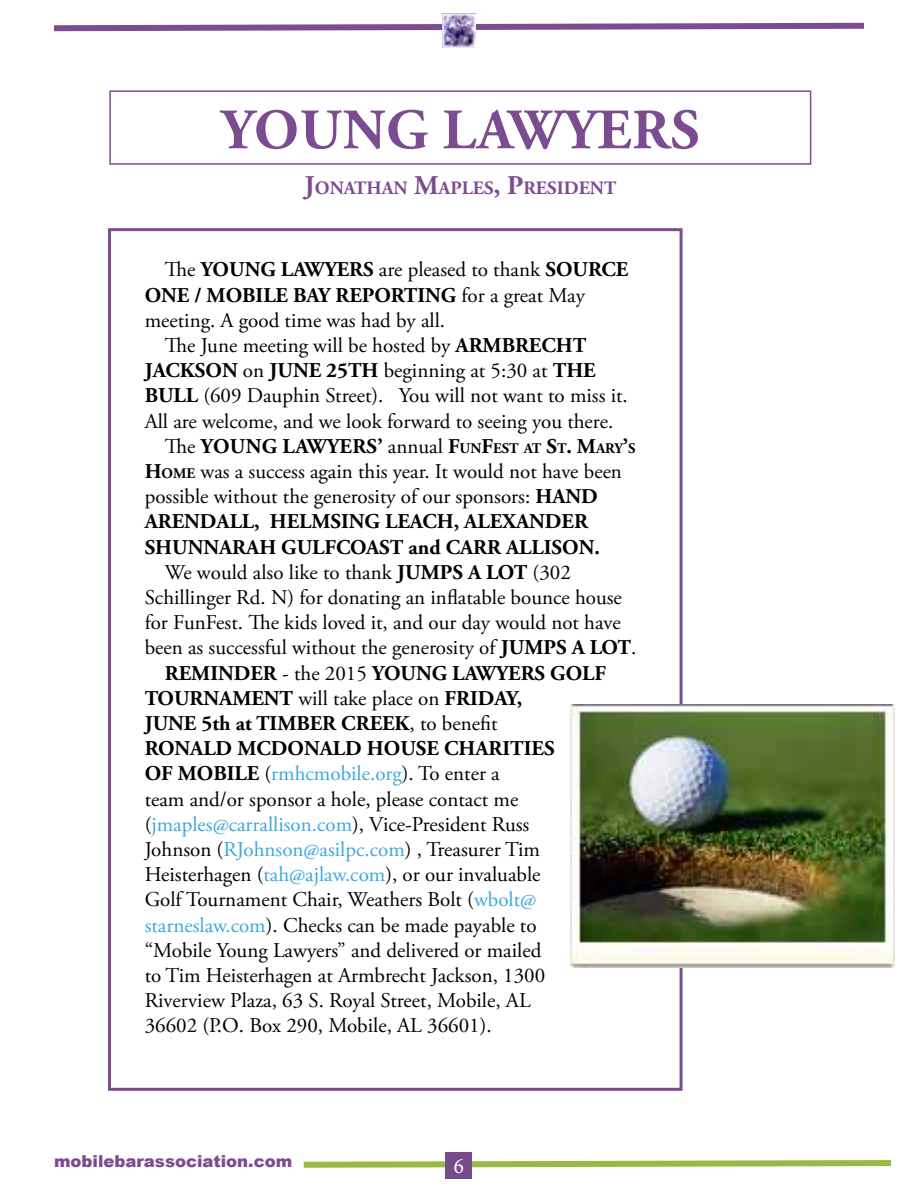
<style>
.page{position:relative;width:918px;height:1188px;background:#fff}
.page>*{position:absolute;margin:0;border:0;box-sizing:border-box;transform-origin:0 0}
.t1{font:700 57px "Adobe Garamond Pro";letter-spacing:.015em;color:#7c4c91}
.t2{font:22.05px "Minion Pro";color:#fff;scale:.95 1}
.t3{font:21px/25.2px "Adobe Garamond Pro";color:#000}
.t4{font:700 21px "Adobe Garamond Pro";color:#000}
.t5{font:700 18.9px "Adobe Garamond Pro";color:#7c4c91}
.t6{font:900 16.5px "Arial";color:#7c4c91}
.s1{font-size:27px}
.s2{font-weight:400}
.s3{font-weight:700}
.s4{font-style:inherit}
.s5{font-size:14.7px}
.s6{font-weight:700;font-size:14.7px}
.s7{color:#3da7df}
</style>
<div class="page">
<svg style="left:303px;top:1160px;width:588px;height:8px;background:#b0cc72"></svg>
<svg style="left:54px;top:22px;width:810px;height:10px"></svg>
<div style="left:445px;top:1152px;width:27px;height:27px;background:#774a8a"></div>
<img style="left:442px;top:14px;width:34px;height:33px">
<div style="left:108px;top:228px;width:575px;height:863px;border:3px solid #7c4c91"></div>
<div style="left:109px;top:90px;width:702px;height:75px;border:2px solid #7c4c91"></div>
<img style="left:570px;top:705px;width:325px;height:262px">
<h1 class="t1" style="left:221px;top:97px;width:480px">YOUNG LAWYERS</h1>
<p class="t5" style="left:304px;top:177px;width:313px"><span class="s1">J</span>ONATHAN <span class="s1">M</span>APLES<span class="s1">, P</span>RESIDENT</p>
<p class="t4" style="left:165px;top:258px;width:53px"><span class="s2">The</span> YOUNG</p>
<p class="t4" style="left:281px;top:258px;width:39px">LAWYERS</p>
<p class="t3" style="left:379px;top:258px;width:182px">are pleased to thank <span class="s3">SOUR</span></p>
<p class="t4" style="left:601px;top:258px;width:28px">CE</p>
<p class="t4" style="left:145px;top:283px;width:16px">ONE</p>
<p class="t4" style="left:194px;top:283px;width:45px">/ MOBILE</p>
<p class="t4" style="left:293px;top:283px;width:57px">BAY REPORTING</p>
<p class="t3" style="left:462px;top:283px;width:125px">for a great May</p>
<p class="t3" style="left:165px;top:308px;width:351px;text-indent:-20px">meeting. A good time was had by all.<br>The June meeting will be hosted by <span class="s3">ARMBRE</span></p>
<p class="t4" style="left:541px;top:333px;width:46px">CHT</p>
<p class="t4" style="left:145px;top:358px;width:66px">JACKSON</p>
<p class="t4" style="left:243px;top:358px;width:50px"><span class="s2">on</span> JUNE</p>
<p class="t3" style="left:326px;top:359px;width:271px"><span class="s3">25TH</span> beginning at 5:30 at <span class="s3">THE</span></p>
<p class="t4" style="left:145px;top:384px;width:15px">BULL</p>
<p class="t3" style="left:203px;top:384px;width:426px">(609 Dauphin Street). You will not want to miss it.</p>
<p class="t3" style="left:145px;top:409px;width:470px">All are welcome, and we look forward to seeing you there.</p>
<p class="t4" style="left:165px;top:434px;width:472px"><span class="s2">The</span> YOUNG LAWYERS’ <span class="s2">annual</span> <span class="s4">F</span><span class="s5">UN</span><span class="s4">F</span><span class="s5">EST AT</span> <span class="s4">S</span><span class="s5">T</span><span class="s4">. M</span><span class="s5">ARY</span><span class="s4">’</span><span class="s5">S</span></p>
<p class="t3" style="left:145px;top:460px;width:479px"><span class="s3">H</span><span class="s6">OME</span> was a success again this year. It would not have been</p>
<p class="t3" style="left:145px;top:485px;width:438px">possible without the generosity of our sponsors: <span class="s3">HAND</span></p>
<p class="t4" style="left:145px;top:510px;width:29px">AREND</p>
<p class="t4" style="left:217px;top:510px;width:128px">ALL, HELMSING</p>
<p class="t4" style="left:385px;top:510px;width:160px">LEACH, ALEXANDER</p>
<p class="t4" style="left:145px;top:535px;width:45px">SHUNN</p>
<p class="t4" style="left:219px;top:535px;width:78px">ARAH GUL</p>
<p class="t4" style="left:325px;top:535px;width:209px">FCOAST AND CARR ALLISON</p>
<p class="t4" style="left:595px;top:535px;width:7px">.</p>
<p class="t3" style="left:165px;top:560px;width:336px">We would also like to thank <span class="s3">JUMPS A LOT</span></p>
<p class="t3" style="left:145px;top:560px;width:479px;text-indent:388px">(302<br>Schillinger Rd. N) for donating an inflatable bounce house for FunFest. The kids loved it, and our day would not have been as successful without the generosity of <span class="s3">JUMPS A LOT</span></p>
<p class="t3" style="left:631px;top:636px;width:7px">.</p>
<p class="t4" style="left:165px;top:661px;width:60px">REMINDER</p>
<p class="t3" style="left:282px;top:661px;width:107px">- the 2015 <span class="s3">YOUNG</span></p>
<p class="t4" style="left:452px;top:661px;width:39px">LAWYERS</p>
<p class="t4" style="left:550px;top:661px;width:16px">GOL</p>
<p class="t4" style="left:595px;top:661px;width:13px">F</p>
<p class="t4" style="left:145px;top:686px;width:16px">TOURN</p>
<p class="t4" style="left:219px;top:686px;width:48px">AMENT</p>
<p class="t3" style="left:298px;top:686px;width:225px">will take place on <span class="s3">FRIDAY,</span></p>
<p class="t4" style="left:145px;top:711px;width:24px">JUNE</p>
<p class="t4" style="left:201px;top:711px;width:110px">5TH AT TIMBER</p>
<p class="t3" style="left:341px;top:712px;width:158px"><span class="s3">CREEK</span>, to benefit</p>
<p class="t4" style="left:145px;top:736px;width:16px">RON</p>
<p class="t4" style="left:190px;top:736px;width:98px">ALD MCDON</p>
<p class="t4" style="left:320px;top:736px;width:79px">ALD HOUSE</p>
<p class="t4" style="left:444px;top:736px;width:57px">CHARITIES</p>
<p class="t4" style="left:145px;top:762px;width:66px">OF MOBILE</p>
<p class="t3" style="left:145px;top:762px;width:402px;text-indent:120px">(<span class="s7">rmhcmobile.org</span>). To enter a<br>team and/or sponsor a hole, please contact me (<span class="s7">jmaples@carrallison.com</span>), Vice-President Russ Johnson (<span class="s7">RJohnson@asilpc.com</span>) , Treasurer Tim Heisterhagen (<span class="s7">tah@ajlaw.com</span>), or our invaluable Golf Tournament Chair, Weathers Bolt (<span class="s7">wbolt@ starneslaw.com</span>). Checks can be made payable to “Mobile Young Lawyers” and delivered or mailed to Tim Heisterhagen at Armbrecht Jackson, 1300<br>Riverview Plaza, 63 S. Royal Street, Mobile, AL 36602 (P.O. Box 290, Mobile, AL 36601).</p>
<p class="t6" style="left:54px;top:1149px;width:240px">mobilebarassociation.com</p>
<p class="t2" style="left:454px;top:1151px;width:12px">6</p>
</div>
